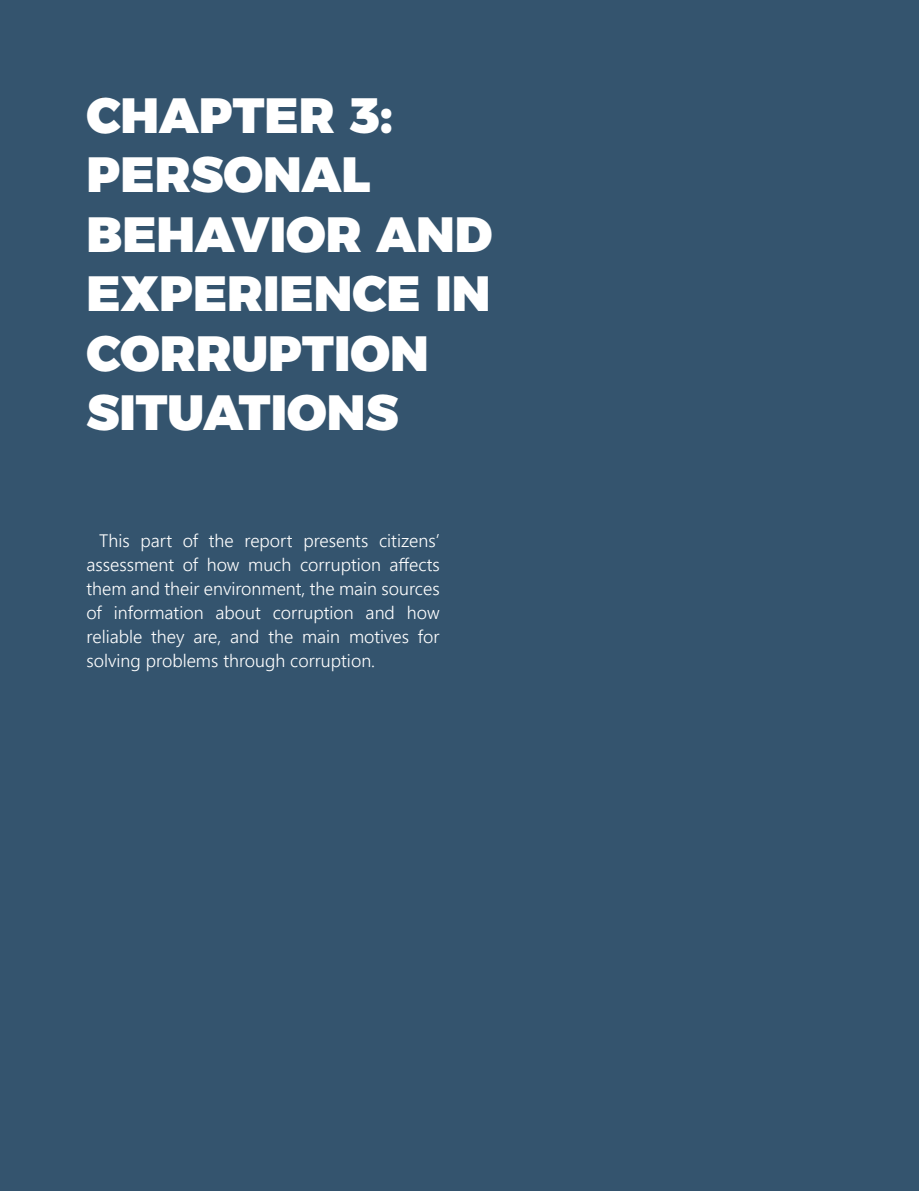
<style>
.page{position:relative;width:919px;height:1191px;background:#fff}
.page>*{position:absolute;margin:0;border:0;box-sizing:border-box;transform-origin:0 0}
.t1{font:900 49.5px/59.4px "Montserratarm";color:#fff}
.t2{font:18px/24px "Webly Sleek UI Semilight";color:#fff;text-align:justify}
.t3{font:18px "Webly Sleek UI Semilight";color:#414042}
</style>
<div class="page">
<div style="left:0;top:0;width:918px;height:1191px;background:#34546e"></div>
<p class="t3" style="left:99px;top:78px;width:5px">.</p>
<h1 class="t1" style="left:87px;top:86px;width:407px">CHAPTER 3:<br>PERSONAL<br>BEHAVIOR AND<br>EXPERIENCE IN<br>CORRUPTION<br>SITUATIONS</h1>
<p class="t2" style="left:87px;top:528px;width:354px;text-indent:13px">This part of the report presents citizens’ assessment of how much corruption affects them and their environment, the main sources of information about corruption and how reliable they are, and the main motives for solving problems through corruption.</p>
</div>
